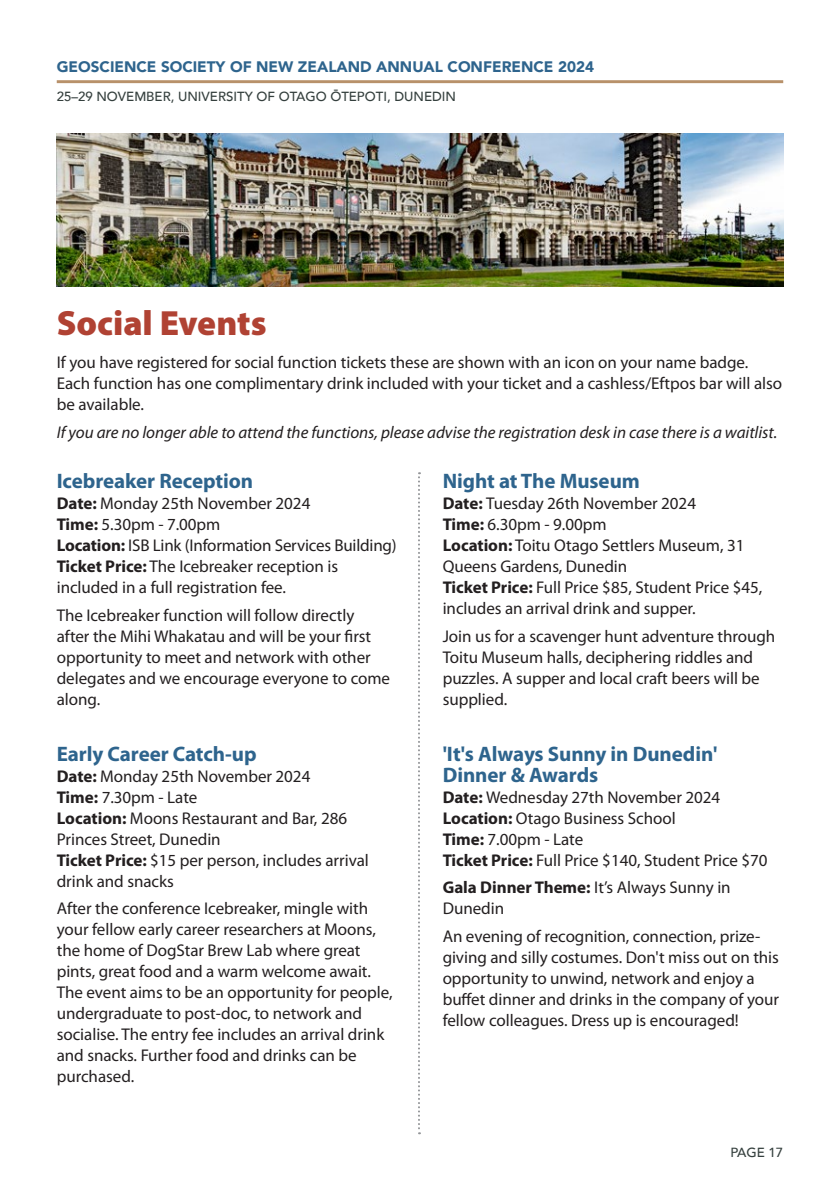
<style>
.page{position:relative;width:840px;height:1191px;background:#fff}
.page>*{position:absolute;margin:0;border:0;box-sizing:border-box;transform-origin:0 0}
.t1{font:900 35.2px "Myriad Pro";color:#b04233}
.t2{font:700 21px/21px "Myriad Pro";letter-spacing:-.005em;color:#2e648d}
.t3{font:17px/21px "Myriad Pro";letter-spacing:-.005em;color:#231f20}
.t4{font:italic 17px "Myriad Pro";letter-spacing:-.005em;color:#231f20}
.t5{font:900 15.2px "Avenir";color:#2e648d}
.t6{font:500 13.2px "Avenir";color:#343f3d}
.s1{font-weight:700}
</style>
<div class="page">
<hr style="left:57px;top:80px;width:725px;height:3px;background:#b8916a">
<svg style="left:418px;top:472px;width:2px;height:662px"></svg>
<img style="left:57px;top:133px;width:725px;height:153px">
<p class="t5" style="left:57px;top:54px;width:538px">GEOSCIENCE SOCIETY OF NEW ZEALAND ANNUAL CONFERENCE 2024</p>
<p class="t6" style="left:57px;top:85px;width:400px">25–29 NOVEMBER, UNIVERSITY OF OTAGO ŌTEPOTI, DUNEDIN</p>
<h1 class="t1" style="left:57px;top:300px;width:211px">Social Events</h1>
<p class="t3" style="left:57px;top:352px;width:726px">If you have registered for social function tickets these are shown with an icon on your name badge.<br>Each function has one complimentary drink included with your ticket and a cashless/Eftpos bar will also be available.</p>
<p class="t4" style="left:57px;top:422px;width:721px">If you are no longer able to attend the functions, please advise the registration desk in case there is a waitlist.</p>
<p class="t2" style="left:57px;top:470px;width:198px">Icebreaker Reception</p>
<p class="t3" style="left:57px;top:492px;width:341px"><span class="s1">Date:</span> Monday 25th November 2024<br><span class="s1">Time:</span> 5.30pm - 7.00pm<br><span class="s1">Location:</span> ISB Link (Information Services Building)<br><span class="s1">Ticket Price:</span> The Icebreaker reception is included in a full registration fee.</p>
<p class="t3" style="left:57px;top:604px;width:334px">The Icebreaker function will follow directly after the Mihi Whakatau and will be your first opportunity to meet and network with other delegates and we encourage everyone to come along.</p>
<p class="t2" style="left:57px;top:742px;width:201px">Early Career Catch-up</p>
<p class="t3" style="left:57px;top:765px;width:313px"><span class="s1">Date:</span> Monday 25th November 2024<br><span class="s1">Time:</span> 7.30pm - Late<br><span class="s1">Location:</span> Moons Restaurant and Bar, 286<br>Princes Street, Dunedin<br><span class="s1">Ticket Price:</span> $15 per person, includes arrival drink and snacks</p>
<p class="t3" style="left:57px;top:898px;width:337px">After the conference Icebreaker, mingle with your fellow early career researchers at Moons, the home of DogStar Brew Lab where great pints, great food and a warm welcome await.<br>The event aims to be an opportunity for people, undergraduate to post-doc, to network and socialise. The entry fee includes an arrival drink and snacks. Further food and drinks can be purchased.</p>
<p class="t2" style="left:442px;top:470px;width:199px">Night at The Museum</p>
<p class="t3" style="left:442px;top:492px;width:321px"><span class="s1">Date:</span> Tuesday 26th November 2024<br><span class="s1">Time:</span> 6.30pm - 9.00pm<br><span class="s1">Location:</span> Toitu Otago Settlers Museum, 31<br>Queens Gardens, Dunedin<br><span class="s1">Ticket Price:</span> Full Price $85, Student Price $45, includes an arrival drink and supper.</p>
<p class="t3" style="left:442px;top:625px;width:334px">Join us for a scavenger hunt adventure through Toitu Museum halls, deciphering riddles and puzzles. A supper and local craft beers will be supplied.</p>
<p class="t2" style="left:442px;top:742px;width:276px">'It's Always Sunny in Dunedin'<br>Dinner &amp; Awards</p>
<p class="t3" style="left:442px;top:786px;width:326px"><span class="s1">Date:</span> Wednesday 27th November 2024<br><span class="s1">Location:</span> Otago Business School<br><span class="s1">Time:</span> 7.00pm - Late<br><span class="s1">Ticket Price:</span> Full Price $140, Student Price $70</p>
<p class="t3" style="left:442px;top:877px;width:289px"><span class="s1">Gala Dinner Theme:</span> It’s Always Sunny in<br>Dunedin</p>
<p class="t3" style="left:442px;top:925px;width:337px">An evening of recognition, connection, prize&shy;giving and silly costumes. Don't miss out on this opportunity to unwind, network and enjoy a buffet dinner and drinks in the company of your fellow colleagues. Dress up is encouraged!</p>
<p class="t6" style="left:730px;top:1141px;width:54px">PAGE 17</p>
</div>
